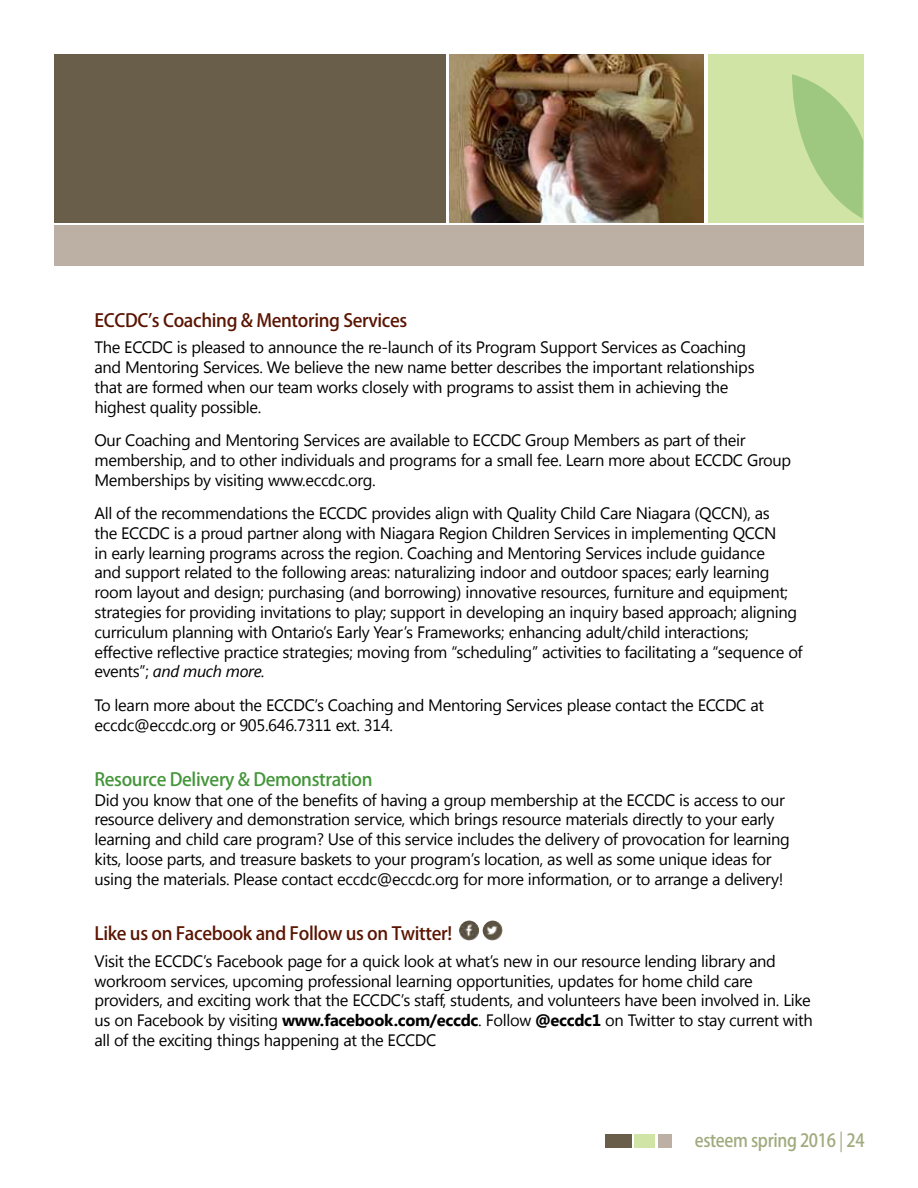
<style>
.page{position:relative;width:918px;height:1188px;background:#fff}
.page>*{position:absolute;margin:0;border:0;box-sizing:border-box;transform-origin:0 0}
.t1{font:500 18.15px "Koz Go Pro";letter-spacing:-.02em;color:#a1aa7e;scale:.91 1}
.t2{font:500 18px "Koz Go Pro";letter-spacing:-.02em;color:#5a1400}
.t3{font:500 18px "Koz Go Pro";letter-spacing:-.02em;color:#439539}
.t4{font:16.5px/19.8px "Segoe UI";letter-spacing:-.02em;color:#000}
.s1{font-style:italic}
.s2{font-weight:700}
.s3{font-weight:400}
</style>
<div class="page">
<div style="left:54px;top:54px;width:392px;height:169px;background:#695e4a"></div>
<div style="left:708px;top:54px;width:155px;height:169px;background:#d0e4a6"></div>
<img style="left:450px;top:54px;width:254px;height:169px">
<svg style="left:792px;top:74px;width:71px;height:145px"></svg>
<img style="left:459px;top:921px;width:20px;height:20px;border-radius:10px">
<img style="left:483px;top:921px;width:20px;height:20px;border-radius:10px">
<div style="left:54px;top:226px;width:809px;height:40px;background:#bbb0a3"></div>
<div style="left:605px;top:1134px;width:27px;height:14px;background:#695e4a"></div>
<div style="left:635px;top:1134px;width:20px;height:14px;background:#d0e4a6"></div>
<div style="left:658px;top:1134px;width:13px;height:14px;background:#bbb0a3"></div>
<p class="t2" style="left:94px;top:309px;width:314px">ECCDC’s Coaching &amp; Mentoring Services</p>
<p class="t4" style="left:94px;top:337px;width:662px">The ECCDC is pleased to announce the re-launch of its Program Support Services as Coaching and Mentoring Services. We believe the new name better describes the important relationships that are formed when our team works closely with programs to assist them in achieving the highest quality possible.</p>
<p class="t4" style="left:94px;top:430px;width:698px">Our Coaching and Mentoring Services are available to ECCDC Group Members as part of their membership, and to other individuals and programs for a small fee. Learn more about ECCDC Group<br>Memberships by visiting www.eccdc.org.</p>
<p class="t4" style="left:94px;top:503px;width:710px">All of the recommendations the ECCDC provides align with Quality Child Care Niagara (QCCN), as<br>the ECCDC is a proud partner along with Niagara Region Children Services in implementing QCCN<br>in early learning programs across the region. Coaching and Mentoring Services include guidance<br>and support related to the following areas: naturalizing indoor and outdoor spaces; early learning room layout and design; purchasing (and borrowing) innovative resources, furniture and equipment; strategies for providing invitations to play; support in developing an inquiry based approach; aligning curriculum planning with Ontario’s Early Year’s Frameworks; enhancing adult/child interactions; effective reflective practice strategies; moving from “scheduling” activities to facilitating a “sequence of events”; <span class="s1">and much more.</span></p>
<p class="t4" style="left:94px;top:694px;width:671px">To learn more about the ECCDC’s Coaching and Mentoring Services please contact the ECCDC at eccdc@eccdc.org or 905.646.7311 ext. 314.</p>
<p class="t3" style="left:94px;top:768px;width:280px">Resource Delivery &amp; Demonstration</p>
<p class="t4" style="left:94px;top:789px;width:697px">Did you know that one of the benefits of having a group membership at the ECCDC is access to our resource delivery and demonstration service, which brings resource materials directly to your early learning and child care program? Use of this service includes the delivery of provocation for learning kits, loose parts, and treasure baskets to your program’s location, as well as some unique ideas for using the materials. Please contact eccdc@eccdc.org for more information, or to arrange a delivery!</p>
<p class="t2" style="left:94px;top:922px;width:359px">Like us on Facebook and Follow us on Twitter!</p>
<p class="t4" style="left:94px;top:950px;width:720px">Visit the ECCDC’s Facebook page for a quick look at what’s new in our resource lending library and workroom services, upcoming professional learning opportunities, updates for home child care providers, and exciting work that the ECCDC’s staff, students, and volunteers have been involved in. Like us on Facebook by visiting <span class="s2">www.facebook.com/eccdc</span>. Follow <span class="s2">@eccdc1</span> on Twitter to stay current with all of the exciting things happening at the ECCDC</p>
<p class="t1" style="left:695px;top:1129px;width:188px">esteem spring 2016 <span class="s3">|</span> 24</p>
</div>
